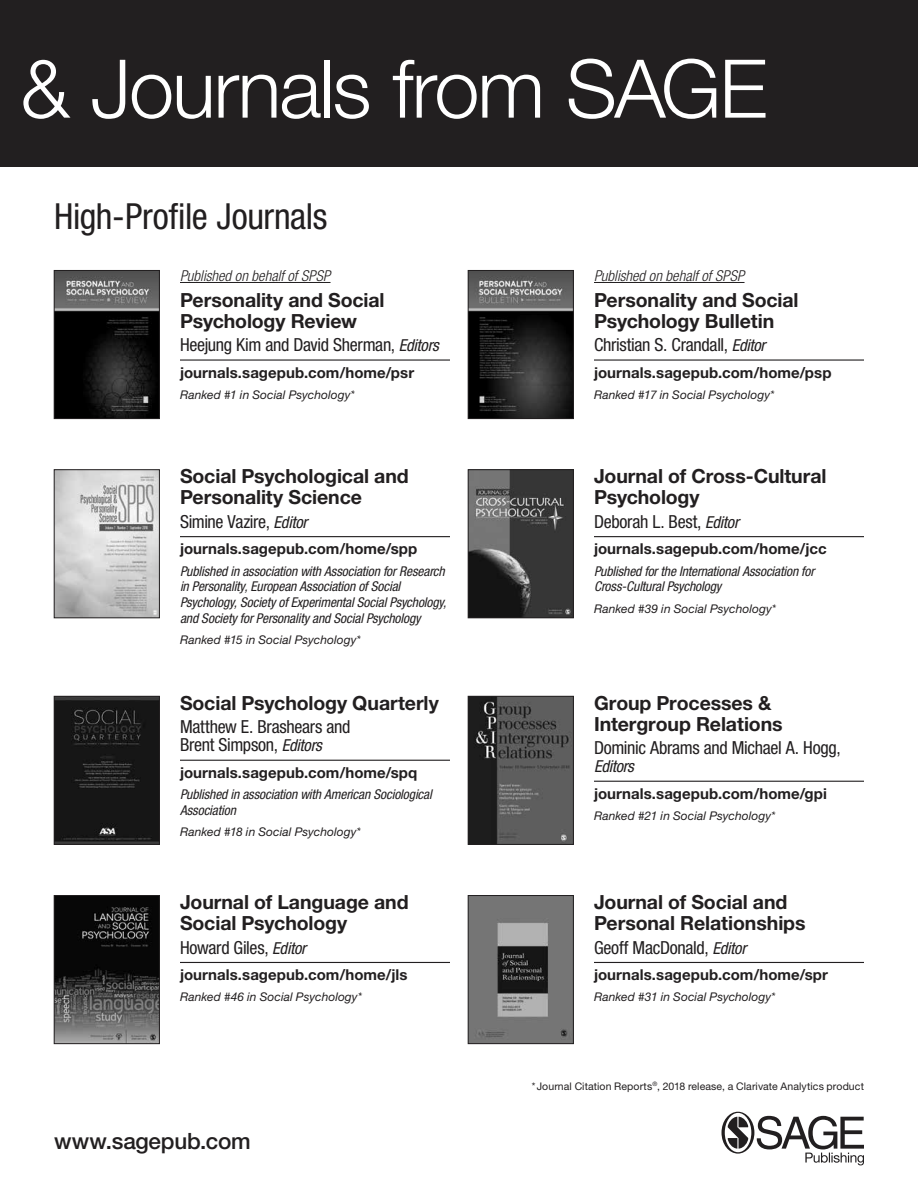
<style>
.page{position:relative;width:918px;height:1188px;background:#fff}
.page>*{position:absolute;margin:0;border:0;box-sizing:border-box;transform-origin:0 0}
.t1{font:300 81px "Helvetica Neue LT Std";letter-spacing:-.025em;color:#fff}
.t2{font:condensed 36px "Helvetica Neue LT Std";letter-spacing:-.01em;color:#221f20}
.t3{font:500 22.5px "Helvetica Neue LT Std";letter-spacing:-.01em;color:#221f20}
.t4{font:700 19.5px/21px "Helvetica Neue LT Std";letter-spacing:-.005em;color:#221f20}
.t5{font:condensed 18px/18px "Helvetica Neue LT Std";letter-spacing:-.015em;color:#221f20}
.t6{font:italic condensed 16.5px "Helvetica Neue LT Std";letter-spacing:-.02em;color:#221f20}
.t7{font:700 15px "Helvetica Neue LT Std";letter-spacing:.005em;color:#221f20}
.t8{font:italic 300 condensed 15px "Helvetica Neue LT Std";color:#221f20}
.t9{font:italic condensed 13.5px/15.8px "Helvetica Neue LT Std";letter-spacing:-.01em;color:#221f20}
.t10{font:italic 12px "Helvetica Neue LT Std";letter-spacing:.005em;color:#221f20}
.t11{font:10.5px "Helvetica Neue LT Std";letter-spacing:.01em;color:#221f20}
.s1{font-style:italic;font-size:16.5px}
</style>
<div class="page">
<div style="left:0;top:0;width:918px;height:166px;background:#221f20"></div>
<img style="left:56px;top:272px;width:102px;height:145px">
<div style="left:54px;top:270px;width:106px;height:149px;border:1px solid #221f20"></div>
<hr style="left:180px;top:282px;width:151px;height:1px;background:#221f20">
<hr style="left:180px;top:359px;width:270px;height:2px;background:#221f20">
<img style="left:56px;top:472px;width:102px;height:144px">
<div style="left:54px;top:470px;width:106px;height:148px;border:1px solid #221f20"></div>
<hr style="left:180px;top:536px;width:270px;height:1px;background:#221f20">
<img style="left:470px;top:472px;width:102px;height:144px">
<div style="left:468px;top:470px;width:106px;height:148px;border:1px solid #221f20"></div>
<hr style="left:594px;top:536px;width:270px;height:1px;background:#221f20">
<img style="left:470px;top:272px;width:102px;height:145px">
<div style="left:468px;top:270px;width:106px;height:149px;border:1px solid #221f20"></div>
<hr style="left:594px;top:282px;width:151px;height:1px;background:#221f20">
<hr style="left:594px;top:359px;width:270px;height:2px;background:#221f20">
<img style="left:56px;top:698px;width:102px;height:145px">
<div style="left:54px;top:696px;width:106px;height:149px;border:1px solid #221f20"></div>
<hr style="left:180px;top:760px;width:270px;height:1px;background:#221f20">
<img style="left:470px;top:698px;width:102px;height:145px">
<div style="left:468px;top:696px;width:106px;height:149px;border:1px solid #221f20"></div>
<hr style="left:594px;top:781px;width:270px;height:1px;background:#221f20">
<img style="left:56px;top:897px;width:102px;height:145px">
<div style="left:54px;top:895px;width:106px;height:149px;border:1px solid #221f20"></div>
<hr style="left:180px;top:962px;width:270px;height:1px;background:#221f20">
<img style="left:470px;top:897px;width:102px;height:145px">
<div style="left:468px;top:895px;width:106px;height:149px;border:1px solid #221f20"></div>
<hr style="left:594px;top:962px;width:270px;height:1px;background:#221f20">
<svg style="left:722px;top:1112px;width:142px;height:53px"></svg>
<h1 class="t1" style="left:20px;top:39px;width:749px">&amp; Journals from SAGE</h1>
<h2 class="t2" style="left:54px;top:195px;width:275px">High-Profile Journals</h2>
<p class="t8" style="left:180px;top:267px;width:152px">Published on behalf of SPSP</p>
<h3 class="t4" style="left:180px;top:289px;width:206px">Personality and Social<br>Psychology Review</h3>
<h3 class="t5" style="left:180px;top:336px;width:260px">Heejung Kim and David Sherman, <span class="s1">Editors</span></h3>
<p class="t7" style="left:180px;top:363px;width:236px">journals.sagepub.com/home/psr</p>
<p class="t10" style="left:180px;top:388px;width:176px">Ranked #1 in Social Psychology*</p>
<h3 class="t4" style="left:180px;top:466px;width:230px">Social Psychological and<br>Personality Science</h3>
<h3 class="t5" style="left:180px;top:512px;width:129px">Simine Vazire, <span class="s1">Editor</span></h3>
<p class="t7" style="left:180px;top:540px;width:239px">journals.sagepub.com/home/spp</p>
<p class="t9" style="left:180px;top:563px;width:268px">Published in association with Association for Research in Personality, European Association of Social Psychology, Society of Experimental Social Psychology, and Society for Personality and Social Psychology</p>
<p class="t10" style="left:180px;top:633px;width:182px">Ranked #15 in Social Psychology*</p>
<h3 class="t4" style="left:180px;top:692px;width:260px">Social Psychology Quarterly</h3>
<h3 class="t5" style="left:180px;top:718px;width:172px">Matthew E. Brashears and<br>Brent Simpson, <span class="s1">Editors</span></h3>
<p class="t7" style="left:180px;top:763px;width:239px">journals.sagepub.com/home/spq</p>
<p class="t9" style="left:180px;top:787px;width:253px">Published in association with American Sociological<br>Association</p>
<p class="t10" style="left:180px;top:825px;width:182px">Ranked #18 in Social Psychology*</p>
<h3 class="t4" style="left:180px;top:891px;width:230px">Journal of Language and<br>Social Psychology</h3>
<h3 class="t5" style="left:180px;top:938px;width:128px">Howard Giles, <span class="s1">Editor</span></h3>
<p class="t7" style="left:180px;top:966px;width:229px">journals.sagepub.com/home/jls</p>
<p class="t10" style="left:180px;top:990px;width:183px">Ranked #46 in Social Psychology*</p>
<h3 class="t3" style="left:54px;top:1128px;width:198px">www.sagepub.com</h3>
<p class="t8" style="left:594px;top:267px;width:152px">Published on behalf of SPSP</p>
<h3 class="t4" style="left:594px;top:289px;width:206px">Personality and Social<br>Psychology Bulletin</h3>
<h3 class="t5" style="left:594px;top:336px;width:173px">Christian S. Crandall, <span class="s1">Editor</span></h3>
<p class="t7" style="left:594px;top:363px;width:239px">journals.sagepub.com/home/psp</p>
<p class="t10" style="left:594px;top:388px;width:182px">Ranked #17 in Social Psychology*</p>
<h3 class="t4" style="left:594px;top:466px;width:234px">Journal of Cross-Cultural<br>Psychology</h3>
<h3 class="t5" style="left:594px;top:512px;width:146px">Deborah L. Best, <span class="s1">Editor</span></h3>
<p class="t7" style="left:594px;top:540px;width:234px">journals.sagepub.com/home/jcc</p>
<p class="t9" style="left:594px;top:563px;width:222px">Published for the International Association for<br>Cross-Cultural Psychology</p>
<p class="t10" style="left:594px;top:601px;width:184px">Ranked #39 in Social Psychology*</p>
<h3 class="t4" style="left:594px;top:692px;width:190px">Group Processes &amp;<br>Intergroup Relations</h3>
<h3 class="t5" style="left:594px;top:739px;width:248px">Dominic Abrams and Michael A. Hogg,</h3>
<p class="t6" style="left:594px;top:757px;width:41px">Editors</p>
<p class="t7" style="left:594px;top:784px;width:234px">journals.sagepub.com/home/gpi</p>
<p class="t10" style="left:594px;top:809px;width:183px">Ranked #21 in Social Psychology*</p>
<h3 class="t4" style="left:594px;top:891px;width:213px">Journal of Social and<br>Personal Relationships</h3>
<h3 class="t5" style="left:594px;top:938px;width:154px">Geoff MacDonald, <span class="s1">Editor</span></h3>
<p class="t7" style="left:594px;top:966px;width:236px">journals.sagepub.com/home/spr</p>
<p class="t10" style="left:594px;top:990px;width:183px">Ranked #31 in Social Psychology*</p>
<p class="t11" style="left:532px;top:1080px;width:334px">*Journal Citation Reports<sup>®</sup>, 2018 release, a Clarivate Analytics product</p>
</div>
